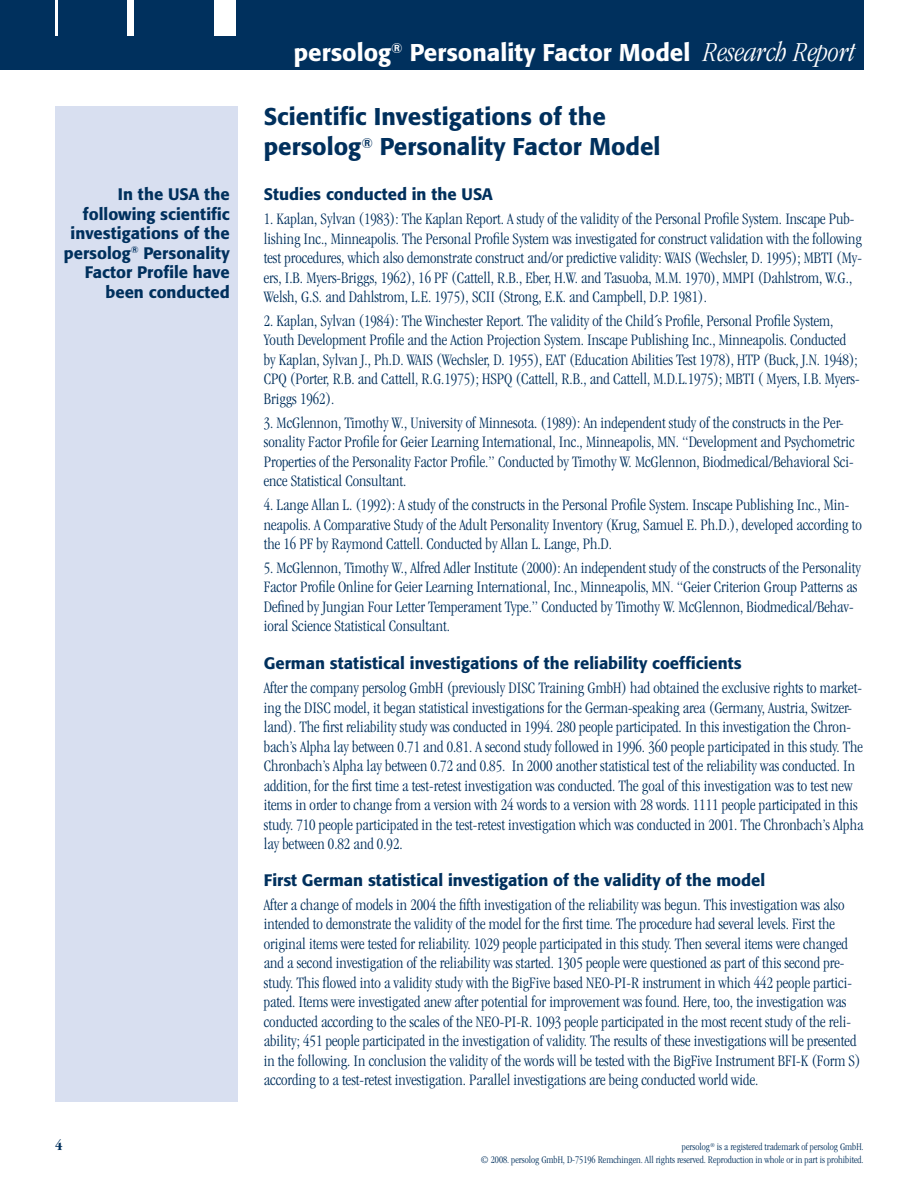
<style>
.page{position:relative;width:919px;height:1187px;background:#fff}
.page>*{position:absolute;margin:0;border:0;box-sizing:border-box;transform-origin:0 0}
.t1{font:500 24px/30px "Formata BQ";color:#00305d}
.t2{font:500 24px "Formata BQ";color:#fff}
.t3{font:300 condensed 16.5px/19.5px "Garamond";color:#00305d}
.t4{font:500 16.5px/19.5px "Formata BQ";color:#00305d;text-align:right}
.t5{font:300 condensed 10.5px/12.6px "Garamond";color:#00305d;text-align:right}
.s1{font-family:"Garamond";font-weight:300;font-style:italic;font-stretch:condensed;font-size:28.5px}
</style>
<div class="page">
<div style="left:0;top:0;width:863px;height:70px;background:#00305d"></div>
<hr style="left:55px;top:0;width:2px;height:36px;background:#fff">
<div style="left:128px;top:0;width:6px;height:36px;background:#fff"></div>
<div style="left:215px;top:0;width:21px;height:36px;background:#fff"></div>
<div style="left:55px;top:106px;width:183px;height:995px;background:#d8dff0"></div>
<p class="t4" style="left:64px;top:185px;width:167px">In the USA the following scientific investigations of the persolog<sup>®</sup> Personality<br>Factor Profile have been conducted</p>
<h1 class="t2" style="left:294px;top:37px;width:563px">persolog<sup>®</sup> Personality Factor Model <span class="s1">Research Report</span></h1>
<h1 class="t1" style="left:264px;top:102px;width:398px">Scientific Investigations of the persolog<sup>®</sup> Personality Factor Model</h1>
<p class="t4" style="left:264px;top:185px;width:231px">Studies conducted in the USA</p>
<p class="t3" style="left:264px;top:209px;width:599px">1. Kaplan, Sylvan (1983): The Kaplan Report. A study of the validity of the Personal Profile System. Inscape Pub&shy;lishing Inc., Minneapolis. The Personal Profile System was investigated for construct validation with the following test procedures, which also demonstrate construct and/or predictive validity: WAIS (Wechsler, D. 1995); MBTI (My&shy;ers, I.B. Myers-Briggs, 1962), 16 PF (Cattell, R.B., Eber, H.W. and Tasuoba, M.M. 1970), MMPI (Dahlstrom, W.G., Welsh, G.S. and Dahlstrom, L.E. 1975), SCII (Strong, E.K. and Campbell, D.P. 1981).</p>
<p class="t3" style="left:264px;top:311px;width:597px">2. Kaplan, Sylvan (1984): The Winchester Report. The validity of the Child´s Profile, Personal Profile System, Youth Development Profile and the Action Projection System. Inscape Publishing Inc., Minneapolis. Conducted by Kaplan, Sylvan J., Ph.D. WAIS (Wechsler, D. 1955), EAT (Education Abilities Test 1978), HTP (Buck, J.N. 1948); CPQ (Porter, R.B. and Cattell, R.G.1975); HSPQ (Cattell, R.B., and Cattell, M.D.L.1975); MBTI ( Myers, I.B. Myers-Briggs 1962).</p>
<p class="t3" style="left:264px;top:413px;width:592px">3. McGlennon, Timothy W., University of Minnesota. (1989): An independent study of the constructs in the Per&shy;sonality Factor Profile for Geier Learning International, Inc., Minneapolis, MN. “Development and Psychometric Properties of the Personality Factor Profile.” Conducted by Timothy W. McGlennon, Biodmedical/Behavioral Sci&shy;ence Statistical Consultant.</p>
<p class="t3" style="left:264px;top:495px;width:599px">4. Lange Allan L. (1992): A study of the constructs in the Personal Profile System. Inscape Publishing Inc., Min&shy;neapolis. A Comparative Study of the Adult Personality Inventory (Krug, Samuel E. Ph.D.), developed according to the 16 PF by Raymond Cattell. Conducted by Allan L. Lange, Ph.D.</p>
<p class="t3" style="left:264px;top:558px;width:598px">5. McGlennon, Timothy W., Alfred Adler Institute (2000): An independent study of the constructs of the Personality Factor Profile Online for Geier Learning International, Inc., Minneapolis, MN. “Geier Criterion Group Patterns as Defined by Jungian Four Letter Temperament Type.” Conducted by Timothy W. McGlennon, Biodmedical/Behav&shy;ioral Science Statistical Consultant.</p>
<p class="t4" style="left:264px;top:653px;width:479px">German statistical investigations of the reliability coefficients</p>
<p class="t3" style="left:264px;top:678px;width:601px">After the company persolog GmbH (previously DISC Training GmbH) had obtained the exclusive rights to market&shy;ing the DISC model, it began statistical investigations for the German-speaking area (Germany, Austria, Switzer&shy;land). The first reliability study was conducted in 1994. 280 people participated. In this investigation the Chron&shy;bach’s Alpha lay between 0.71 and 0.81. A second study followed in 1996. 360 people participated in this study. The Chronbach’s Alpha lay between 0.72 and 0.85. In 2000 another statistical test of the reliability was conducted. In addition, for the first time a test-retest investigation was conducted. The goal of this investigation was to test new items in order to change from a version with 24 words to a version with 28 words. 1111 people participated in this study. 710 people participated in the test-retest investigation which was conducted in 2001. The Chronbach’s Alpha lay between 0.82 and 0.92.</p>
<p class="t4" style="left:264px;top:870px;width:503px">First German statistical investigation of the validity of the model</p>
<p class="t3" style="left:264px;top:894px;width:598px">After a change of models in 2004 the fifth investigation of the reliability was begun. This investigation was also intended to demonstrate the validity of the model for the first time. The procedure had several levels. First the original items were tested for reliability. 1029 people participated in this study. Then several items were changed and a second investigation of the reliability was started. 1305 people were questioned as part of this second pre&shy;study. This flowed into a validity study with the BigFive based NEO-PI-R instrument in which 442 people partici&shy;pated. Items were investigated anew after potential for improvement was found. Here, too, the investigation was conducted according to the scales of the NEO-PI-R. 1093 people participated in the most recent study of the reli&shy;ability; 451 people participated in the investigation of validity. The results of these investigations will be presented in the following. In conclusion the validity of the words will be tested with the BigFive Instrument BFI-K (Form S) according to a test-retest investigation. Parallel investigations are being conducted world wide.</p>
<p class="t5" style="left:480px;top:1140px;width:385px">persolog<sup>®</sup> is a registered trademark of persolog GmbH.<br>© 2008. persolog GmbH, D-75196 Remchingen. All rights reserved. Reproduction in whole or in part is prohibited.</p>
</div>
